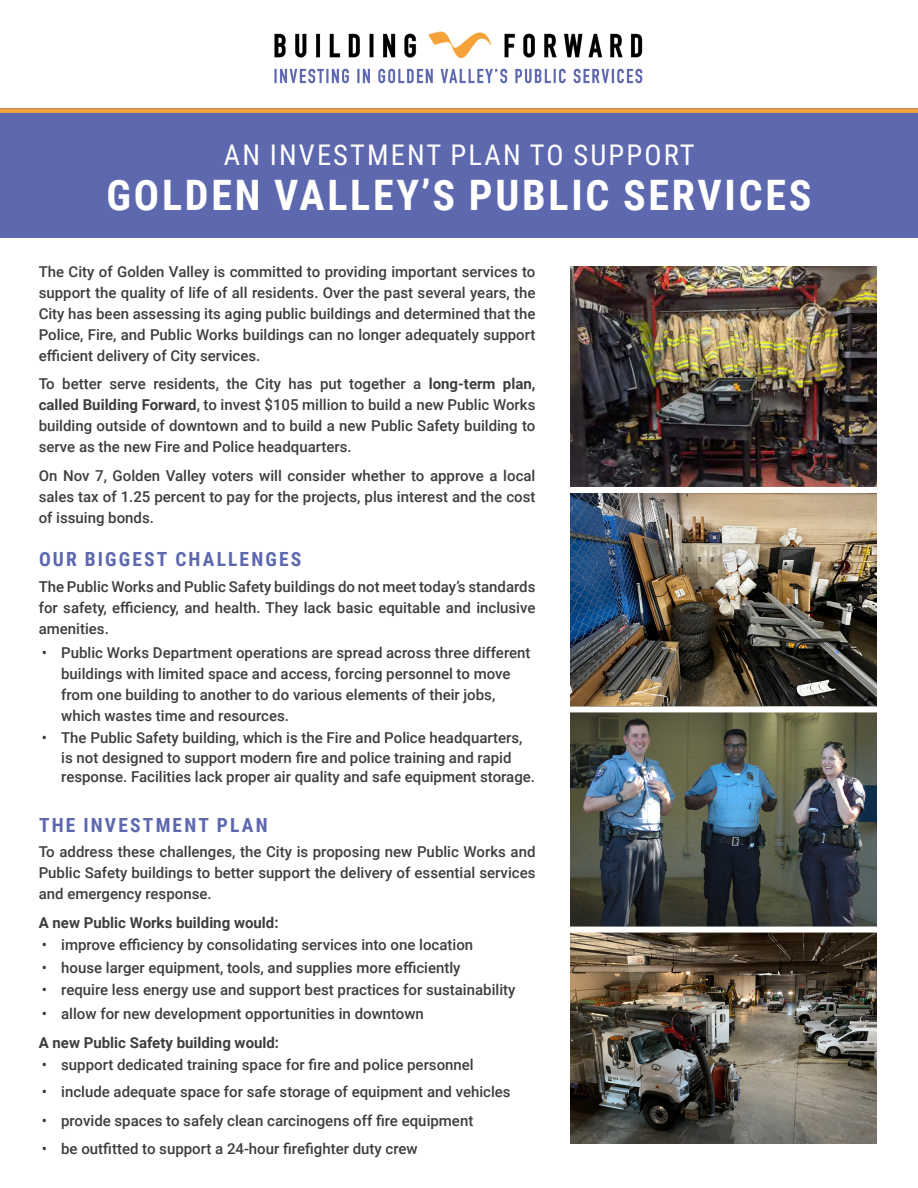
<style>
.page{position:relative;width:918px;height:1188px;background:#fff}
.page>*{position:absolute;margin:0;border:0;box-sizing:border-box;transform-origin:0 0}
.t1{font:700 42px "Roboto Condensed";letter-spacing:.065em;color:#fff}
.t2{font:28.5px "Roboto Condensed";letter-spacing:.075em;color:#fff}
.t3{font:700 19.5px "Roboto Condensed";letter-spacing:.11em;color:#5e68af}
.body{font:500 15px/21px "Roboto";color:#3e3e3f;text-align:justify}
.body-2{font:700 15px "Roboto";color:#3e3e3f}
.s1{font-weight:700}
</style>
<div class="page">
<div style="left:0;top:108px;width:918px;height:130px;background:#5e68af"></div>
<img style="left:571px;top:267px;width:306px;height:439px">
<img style="left:571px;top:712px;width:306px;height:432px">
<div style="left:555px;top:487px;width:337px;height:6px;background:#fff"></div>
<div style="left:555px;top:927px;width:337px;height:6px;background:#fff"></div>
<div style="left:0;top:108px;width:918px;height:5px;background:#f5a238"></div>
<img style="left:274px;top:31px;width:369px;height:53px">
<p class="t2" style="left:224px;top:135px;width:472px">AN INVESTMENT PLAN TO SUPPORT</p>
<p class="t1" style="left:107px;top:165px;width:706px">GOLDEN VALLEY’S PUBLIC SERVICES</p>
<p class="body" style="left:39px;top:260px;width:498px">The City of Golden Valley is committed to providing important services to support the quality of life of all residents. Over the past several years, the City has been assessing its aging public buildings and determined that the Police, Fire, and Public Works buildings can no longer adequately support efficient delivery of City services.</p>
<p class="body" style="left:39px;top:373px;width:498px">To better serve residents, the City has put together a <span class="s1">long-term plan, called Building Forward</span>, to invest $105 million to build a new Public Works building outside of downtown and to build a new Public Safety building to serve as the new Fire and Police headquarters.</p>
<p class="body" style="left:39px;top:464px;width:498px">On Nov 7, Golden Valley voters will consider whether to approve a local sales tax of 1.25 percent to pay for the projects, plus interest and the cost of issuing bonds.</p>
<h2 class="t3" style="left:39px;top:546px;width:264px">OUR BIGGEST CHALLENGES</h2>
<p class="body" style="left:39px;top:575px;width:498px">The Public Works and Public Safety buildings do not meet today’s standards for safety, efficiency, and health. They lack basic equitable and inclusive amenities.</p>
<p class="body" style="left:61px;top:641px;width:471px;text-align:left;text-indent:-20px">• Public Works Department operations are spread across three different buildings with limited space and access, forcing personnel to move from one building to another to do various elements of their jobs, which wastes time and resources.</p>
<p class="body" style="left:61px;top:728px;width:475px;line-height:19.5px;text-align:left;text-indent:-20px">• The Public Safety building, which is the Fire and Police headquarters, is not designed to support modern fire and police training and rapid response. Facilities lack proper air quality and safe equipment storage.</p>
<h2 class="t3" style="left:39px;top:811px;width:230px">THE INVESTMENT PLAN</h2>
<p class="body" style="left:39px;top:841px;width:498px">To address these challenges, the City is proposing new Public Works and Public Safety buildings to better support the delivery of essential services and emergency response.</p>
<p class="body-2" style="left:39px;top:912px;width:241px">A new Public Works building would:</p>
<p class="body" style="left:42px;top:934px;width:433px">• improve efficiency by consolidating services into one location</p>
<p class="body" style="left:42px;top:956px;width:420px">• house larger equipment, tools, and supplies more efficiently</p>
<p class="body" style="left:42px;top:979px;width:475px">• require less energy use and support best practices for sustainability</p>
<p class="body" style="left:42px;top:1003px;width:384px">• allow for new development opportunities in downtown</p>
<p class="body-2" style="left:39px;top:1032px;width:242px">A new Public Safety building would:</p>
<p class="body" style="left:42px;top:1054px;width:434px">• support dedicated training space for fire and police personnel</p>
<p class="body" style="left:42px;top:1081px;width:470px">• include adequate space for safe storage of equipment and vehicles</p>
<p class="body" style="left:42px;top:1109px;width:433px">• provide spaces to safely clean carcinogens off fire equipment</p>
<p class="body" style="left:42px;top:1138px;width:378px">• be outfitted to support a 24-hour firefighter duty crew</p>
</div>
